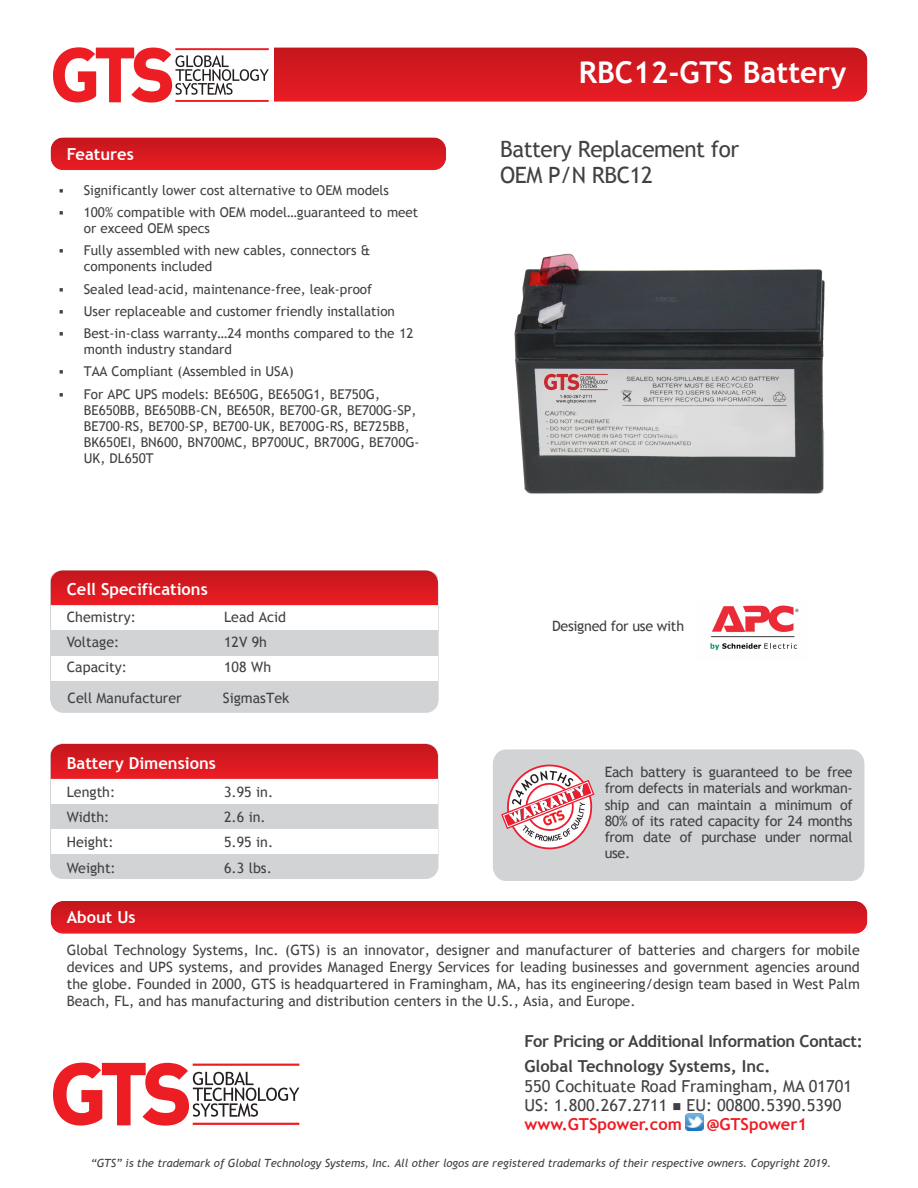
<style>
.page{position:relative;width:918px;height:1188px;background:#fff}
.page>*{position:absolute;margin:0;border:0;box-sizing:border-box;transform-origin:0 0}
.t1{font:700 30px "Trebuchet MS";color:#fff}
.t2{font:22.5px/26.1px "Trebuchet MS";letter-spacing:-.02em;color:#414042}
.t3{font:16.5px/19.2px "Trebuchet MS";color:#414042}
.t4{font:700 16.5px/25.2px "Trebuchet MS";letter-spacing:-.02em;color:#414042}
.t5{font:700 16.5px "Trebuchet MS";color:#fff}
.t6{font:700 16.5px "Trebuchet MS";color:#ed1d24}
.t7{font:14.25px/16.2px "Trebuchet MS";color:#414042;text-align:justify}
.t8{font:14.25px "Trebuchet MS";letter-spacing:-.02em;color:#404042}
.t9{font:13.5px/16.2px "Trebuchet MS";color:#414042}
.t10{font:italic 11.25px "Trebuchet MS";color:#404042}
.s1{font-weight:700;color:#ed1d24}
</style>
<div class="page">
<div style="left:51px;top:578px;width:387px;height:135px;background:#d1d3d4;border-radius:12px"></div>
<div style="left:51px;top:744px;width:387px;height:135px;background:#d1d3d4;border-radius:12px"></div>
<div style="left:51px;top:779px;width:386px;height:25px;background:#fff"></div>
<div style="left:51px;top:829px;width:386px;height:25px;background:#fff"></div>
<svg style="left:51px;top:744px;width:387px;height:35px;background:#d81a22"></svg>
<div style="left:51px;top:656px;width:386px;height:24px;background:#fff"></div>
<svg style="left:51px;top:570px;width:387px;height:92px"></svg>
<svg style="left:51px;top:137px;width:395px;height:33px;background:#d81f26"></svg>
<div style="left:493px;top:749px;width:371px;height:132px;background:#d1d3d4;border-radius:14px"></div>
<svg style="left:53px;top:47px;width:814px;height:56px"></svg>
<svg style="left:51px;top:901px;width:816px;height:33px;background:#d71c23"></svg>
<img style="left:710px;top:605px;width:89px;height:46px">
<svg style="left:501px;top:764px;width:93px;height:86px"></svg>
<img style="left:514px;top:253px;width:311px;height:241px">
<svg style="left:53px;top:1063px;width:246px;height:63px"></svg>
<img style="left:686px;top:1113px;width:17px;height:18px">
<p class="t5" style="left:67px;top:143px;width:69px">Features</p>
<p class="t9" style="left:59px;top:182px;width:332px">▪ Significantly lower cost alternative to OEM models</p>
<p class="t9" style="left:84px;top:204px;width:336px;text-indent:-25px">▪ 100% compatible with OEM model…guaranteed to meet or exceed OEM specs</p>
<p class="t9" style="left:84px;top:243px;width:288px;text-indent:-25px">▪ Fully assembled with new cables, connectors &amp; components included</p>
<p class="t9" style="left:59px;top:281px;width:315px">▪ Sealed lead-acid, maintenance-free, leak-proof</p>
<p class="t9" style="left:59px;top:303px;width:338px">▪ User replaceable and customer friendly installation</p>
<p class="t9" style="left:84px;top:325px;width:331px;text-indent:-25px">▪ Best-in-class warranty…24 months compared to the 12 month industry standard</p>
<p class="t9" style="left:59px;top:364px;width:236px">▪ TAA Compliant (Assembled in USA)</p>
<p class="t9" style="left:84px;top:386px;width:337px;text-indent:-25px">▪ For APC UPS models: BE650G, BE650G1, BE750G, BE650BB, BE650BB-CN, BE650R, BE700-GR, BE700G-SP, BE700-RS, BE700-SP, BE700-UK, BE700G-RS, BE725BB, BK650EI, BN600, BN700MC, BP700UC, BR700G, BE700G-UK, DL650T</p>
<p class="t5" style="left:67px;top:579px;width:143px">Cell Specifications</p>
<p class="t7" style="left:67px;top:609px;width:71px">Chemistry:</p>
<p class="t7" style="left:224px;top:609px;width:64px">Lead Acid</p>
<p class="t7" style="left:67px;top:634px;width:54px">Voltage:</p>
<p class="t7" style="left:224px;top:634px;width:44px">12V 9h</p>
<p class="t7" style="left:67px;top:659px;width:62px">Capacity:</p>
<p class="t7" style="left:224px;top:659px;width:49px">108 Wh</p>
<p class="t7" style="left:68px;top:690px;width:116px">Cell Manufacturer</p>
<p class="t7" style="left:223px;top:690px;width:68px">SigmasTek</p>
<p class="t5" style="left:67px;top:753px;width:151px">Battery Dimensions</p>
<p class="t7" style="left:67px;top:784px;width:50px">Length:</p>
<p class="t7" style="left:224px;top:784px;width:51px">3.95 in.</p>
<p class="t7" style="left:67px;top:809px;width:44px">Width:</p>
<p class="t7" style="left:224px;top:809px;width:43px">2.6 in.</p>
<p class="t7" style="left:67px;top:834px;width:48px">Height:</p>
<p class="t7" style="left:224px;top:834px;width:51px">5.95 in.</p>
<p class="t7" style="left:67px;top:860px;width:51px">Weight:</p>
<p class="t7" style="left:224px;top:860px;width:49px">6.3 lbs.</p>
<h1 class="t1" style="left:579px;top:53px;width:269px">RBC12-GTS Battery</h1>
<h2 class="t2" style="left:500px;top:137px;width:241px">Battery Replacement for<br>OEM P/N RBC12</h2>
<p class="t8" style="left:552px;top:618px;width:134px">Designed for use with</p>
<p class="t7" style="left:605px;top:764px;width:250px">Each battery is guaranteed to be free from defects in materials and workman&shy;ship and can maintain a minimum of 80% of its rated capacity for 24 months from date of purchase under normal use.</p>
<p class="t5" style="left:67px;top:907px;width:70px">About Us</p>
<p class="t7" style="left:67px;top:942px;width:795px;line-height:17.1px">Global Technology Systems, Inc. (GTS) is an innovator, designer and manufacturer of batteries and chargers for mobile devices and UPS systems, and provides Managed Energy Services for leading businesses and government agencies around the globe. Founded in 2000, GTS is headquartered in Framingham, MA, has its engineering/design team based in West Palm Beach, FL, and has manufacturing and distribution centers in the U.S., Asia, and Europe.</p>
<p class="t4" style="left:525px;top:1029px;width:340px">For Pricing or Additional Information Contact:<br>Global Technology Systems, Inc.</p>
<p class="t3" style="left:525px;top:1076px;width:329px">550 Cochituate Road Framingham, MA 01701<br>US: 1.800.267.2711 ■ EU: 00800.5390.5390 <span class="s1">www.GTSpower.com</span></p>
<p class="t6" style="left:707px;top:1114px;width:102px">@GTSpower1</p>
<p class="t10" style="left:91px;top:1156px;width:742px">“GTS” is the trademark of Global Technology Systems, Inc. All other logos are registered trademarks of their respective owners. Copyright 2019.</p>
</div>
